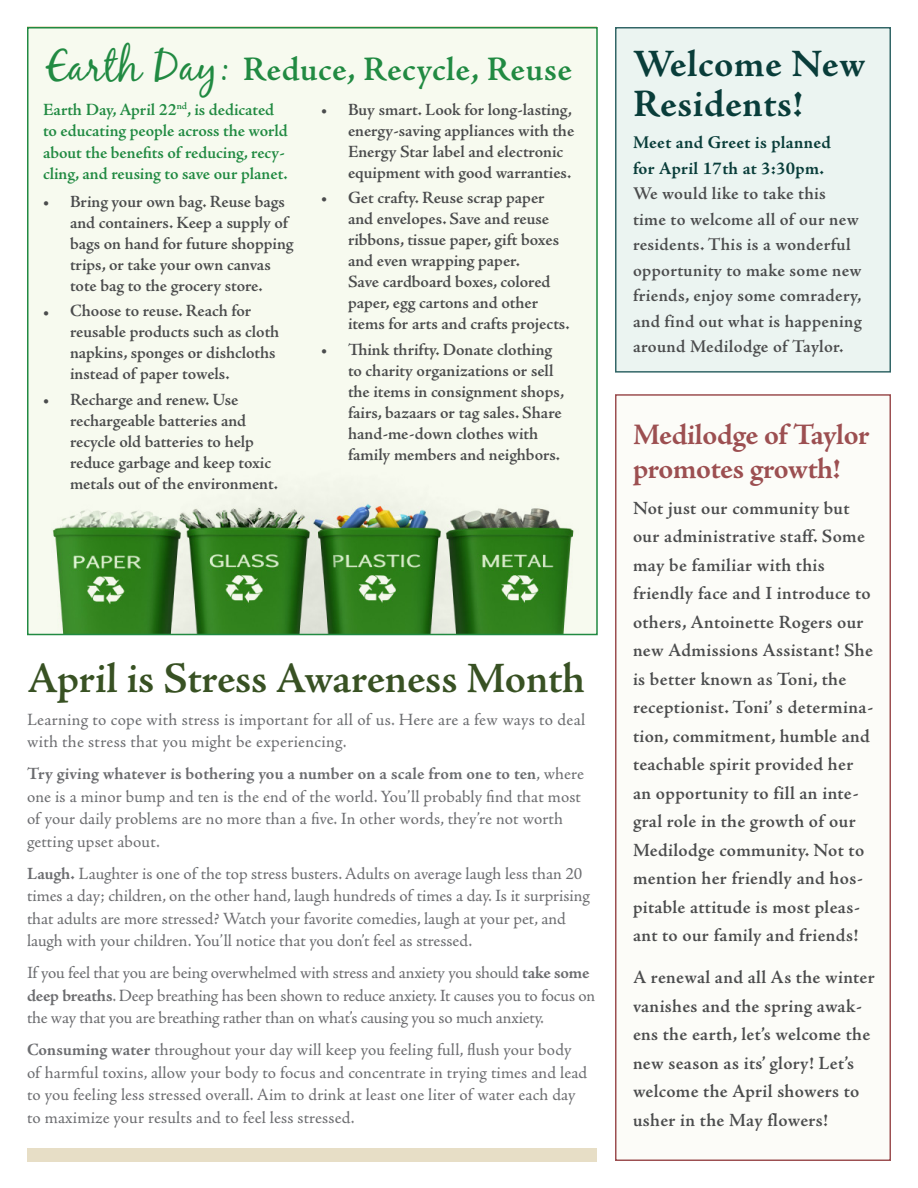
<style>
.page{position:relative;width:918px;height:1188px;background:#fff}
.page>*{position:absolute;margin:0;border:0;box-sizing:border-box;transform-origin:0 0}
.t1{font:600 43.5px "Adobe Jenson Pro";letter-spacing:-.005em;color:#385123}
.t2{font:700 39px/40.5px "Adobe Jenson Pro";letter-spacing:.015em;color:#093d3a}
.t3{font:600 34.5px "Adobe Jenson Pro";letter-spacing:.015em;color:#218a42}
.t4{font:700 30px/34.5px "Adobe Jenson Pro";letter-spacing:-.015em;color:#9c4f51}
.t5{font:600 18.75px/28.5px "Adobe Jenson Pro";letter-spacing:.015em;color:#4b4c4d}
.t6{font:600 18px/25.5px "Adobe Jenson Pro";letter-spacing:.015em;color:#4b4c4d}
.t7{font:17.25px/22.5px "Adobe Jenson Pro";color:#6c6d70}
.t8{font:600 17.25px/21px "Adobe Jenson Pro";letter-spacing:-.005em;color:#4b4c4d}
.t9{font:600 17.25px/21.5px "Adobe Jenson Pro";letter-spacing:-.005em;color:#218a42}
.s1{font-family:"Black Jack";font-weight:400;font-size:42px}
.s2{font-family:"Times New Roman";font-weight:400}
.s3{font-weight:700}
.s4{font-weight:700;color:#093d3a}
</style>
<div class="page">
<div style="left:615px;top:27px;width:276px;height:346px;background:#ebf4f1;border:2px solid #326667"></div>
<div style="left:615px;top:394px;width:276px;height:767px;background:#fcfcf8;border:2px solid #9c4f51"></div>
<div style="left:27px;top:1148px;width:570px;height:14px;background:#e7dec6"></div>
<div style="left:27px;top:26px;width:570px;height:14px;background:#e7dec6"></div>
<div style="left:27px;top:27px;width:570px;height:607px;background:#f7faef"></div>
<img style="left:52px;top:501px;width:522px;height:131px">
<div style="left:27px;top:27px;width:571px;height:608px;border:2px solid #218a42"></div>
<p class="t3" style="left:46px;top:50px;width:527px"><span class="s1">Earth Day:</span> Reduce, Recycle, Reuse</p>
<p class="t9" style="left:43px;top:99px;width:246px">Earth Day, April 22<sup>nd</sup>, is dedicated to educating people across the world about the benefits of reducing, recy&shy;cling, and reusing to save our planet.</p>
<p class="t8" style="left:70px;top:191px;width:225px;text-indent:-27px"><span class="s2">•</span> Bring your own bag. Reuse bags and containers. Keep a supply of bags on hand for future shopping trips, or take your own canvas tote bag to the grocery store.</p>
<p class="t8" style="left:70px;top:301px;width:211px;text-indent:-27px"><span class="s2">•</span> Choose to reuse. Reach for reusable products such as cloth napkins, sponges or dishcloths instead of paper towels.</p>
<p class="t8" style="left:70px;top:389px;width:209px;text-indent:-27px"><span class="s2">•</span> Recharge and renew. Use rechargeable batteries and recycle old batteries to help reduce garbage and keep toxic metals out of the environment.</p>
<p class="t8" style="left:348px;top:99px;width:228px;text-indent:-27px"><span class="s2">•</span> Buy smart. Look for long-lasting, energy-saving appliances with the Energy Star label and electronic equipment with good warranties.</p>
<p class="t8" style="left:348px;top:188px;width:223px;text-indent:-27px"><span class="s2">•</span> Get crafty. Reuse scrap paper and envelopes. Save and reuse ribbons, tissue paper, gift boxes and even wrapping paper.<br>Save cardboard boxes, colored paper, egg cartons and other items for arts and crafts projects.</p>
<p class="t8" style="left:348px;top:339px;width:218px;text-indent:-27px"><span class="s2">•</span> Think thrifty. Donate clothing to charity organizations or sell the items in consignment shops, fairs, bazaars or tag sales. Share hand-me-down clothes with family members and neighbors.</p>
<p class="t1" style="left:27px;top:654px;width:560px">April is Stress Awareness Month</p>
<p class="t7" style="left:27px;top:709px;width:560px">Learning to cope with stress is important for all of us. Here are a few ways to deal with the stress that you might be experiencing.</p>
<p class="t7" style="left:27px;top:763px;width:559px"><span class="s3">Try giving whatever is bothering you a number on a scale from one to ten</span>, where one is a minor bump and ten is the end of the world. You’ll probably find that most of your daily problems are no more than a five. In other words, they’re not worth getting upset about.</p>
<p class="t7" style="left:27px;top:862px;width:564px"><span class="s3">Laugh.</span> Laughter is one of the top stress busters. Adults on average laugh less than 20 times a day; children, on the other hand, laugh hundreds of times a day. Is it surprising that adults are more stressed? Watch your favorite comedies, laugh at your pet, and laugh with your children. You’ll notice that you don’t feel as stressed.</p>
<p class="t7" style="left:27px;top:962px;width:570px">If you feel that you are being overwhelmed with stress and anxiety you should <span class="s3">take some deep breaths</span>. Deep breathing has been shown to reduce anxiety. It causes you to focus on the way that you are breathing rather than on what’s causing you so much anxiety.</p>
<p class="t7" style="left:27px;top:1039px;width:562px"><span class="s3">Consuming water</span> throughout your day will keep you feeling full, flush your body of harmful toxins, allow your body to focus and concentrate in trying times and lead to you feeling less stressed overall. Aim to drink at least one liter of water each day to maximize your results and to feel less stressed.</p>
<p class="t2" style="left:633px;top:44px;width:234px">Welcome New<br>Residents!</p>
<p class="t6" style="left:633px;top:130px;width:230px"><span class="s4">Meet and Greet is planned<br>for April 17th at 3:30pm.<br></span>We would like to take this time to welcome all of our new residents. This is a wonderful opportunity to make some new friends, enjoy some comradery, and find out what is happening around Medilodge of Taylor.</p>
<p class="t4" style="left:633px;top:418px;width:238px">Medilodge of Taylor promotes growth!</p>
<p class="t5" style="left:633px;top:494px;width:242px">Not just our community but our administrative staff. Some may be familiar with this friendly face and I introduce to others, Antoinette Rogers our new Admissions Assistant! She is better known as Toni, the receptionist. Toni’ s determina&shy;tion, commitment, humble and teachable spirit provided her an opportunity to fill an inte&shy;gral role in the growth of our<br>Medilodge community. Not to mention her friendly and hos&shy;pitable attitude is most pleas&shy;ant to our family and friends!</p>
<p class="t5" style="left:633px;top:963px;width:243px">A renewal and all As the winter vanishes and the spring awak&shy;ens the earth, let’s welcome the new season as its’ glory! Let’s welcome the April showers to usher in the May flowers!</p>
</div>
